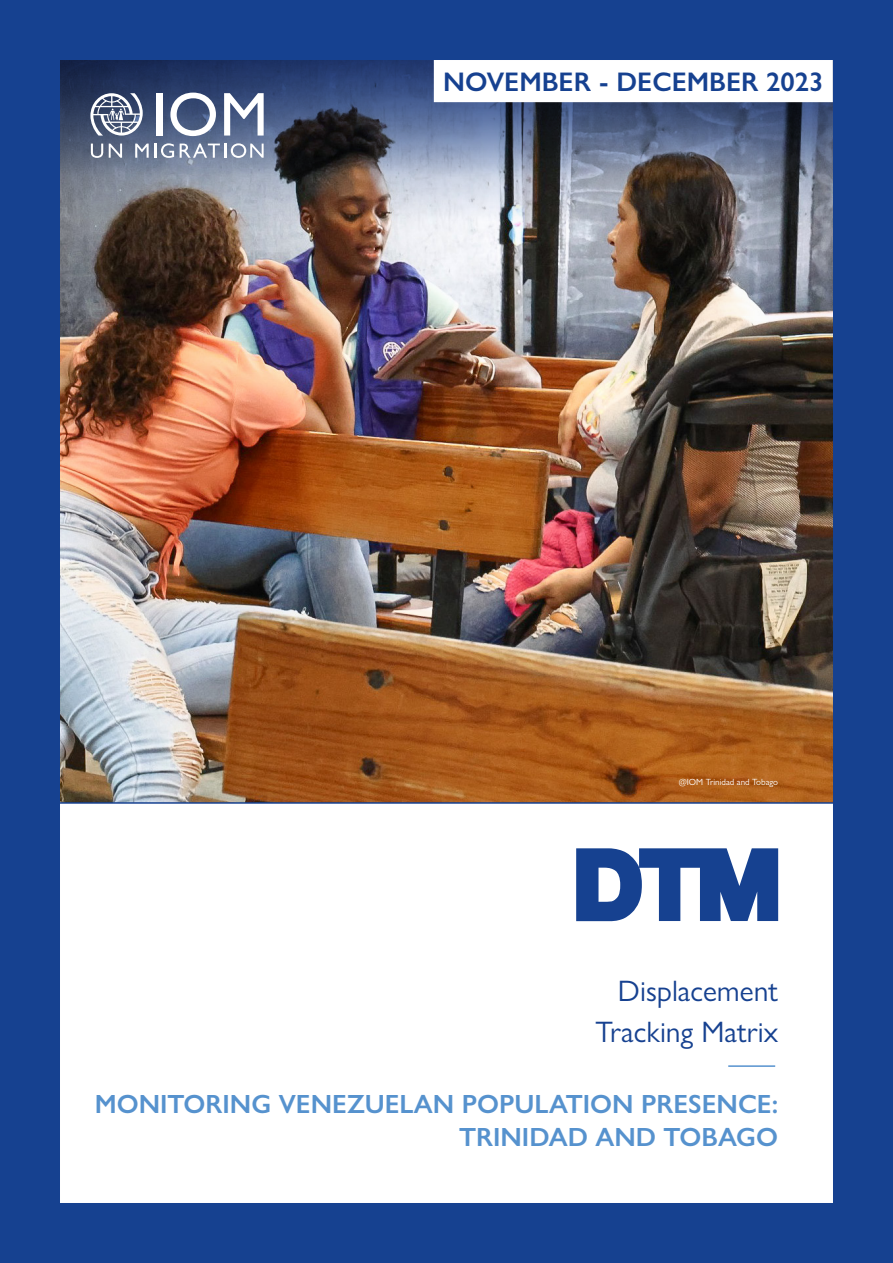
<style>
.page{position:relative;width:893px;height:1263px;background:#fff}
.page>*{position:absolute;margin:0;border:0;box-sizing:border-box;transform-origin:0 0}
.t1{font:29.7px/41px "Gill Sans Nova";color:#164190;text-align:right}
.t2{font:600 27px "Gill Sans Nova";color:#164190}
.t3{font:600 26.4px/33px "Gill Sans Nova";color:#5692ce;text-align:right}
.t4{font:9px "Gill Sans Nova";color:#fff}
</style>
<div class="page">
<img style="left:61px;top:380px;width:771px;height:421px">
<img style="left:61px;top:336px;width:771px;height:44px">
<img style="left:61px;top:61px;width:771px;height:275px">
<svg style="left:576px;top:848px;width:202px;height:73px"></svg>
<hr style="left:728px;top:1065px;width:47px;height:2px;background:#5692ce">
<div style="left:156px;top:93px;width:6px;height:43px;background:#fff"></div>
<svg style="left:170px;top:93px;width:46px;height:43px"></svg>
<svg style="left:224px;top:93px;width:40px;height:43px"></svg>
<svg style="left:91px;top:144px;width:12px;height:14px"></svg>
<svg style="left:109px;top:144px;width:13px;height:14px"></svg>
<svg style="left:135px;top:143px;width:39px;height:15px"></svg>
<svg style="left:180px;top:143px;width:84px;height:15px"></svg>
<svg style="left:90px;top:93px;width:53px;height:43px"></svg>
<div style="left:434px;top:60px;width:399px;height:42px;background:#fff"></div>
<div style="left:0;top:0;width:893px;height:1263px;border:60px solid #164190"></div>
<p class="t2" style="left:443px;top:66px;width:382px">NOVEMBER - DECEMBER 2023</p>
<p class="t4" style="left:679px;top:776px;width:101px">@IOM Trinidad and Tobago</p>
<p class="t1" style="left:595px;top:970px;width:184px">Displacement<br>Tracking Matrix</p>
<p class="t3" style="left:95px;top:1088px;width:685px">MONITORING VENEZUELAN POPULATION PRESENCE:<br>TRINIDAD AND TOBAGO</p>
</div>
